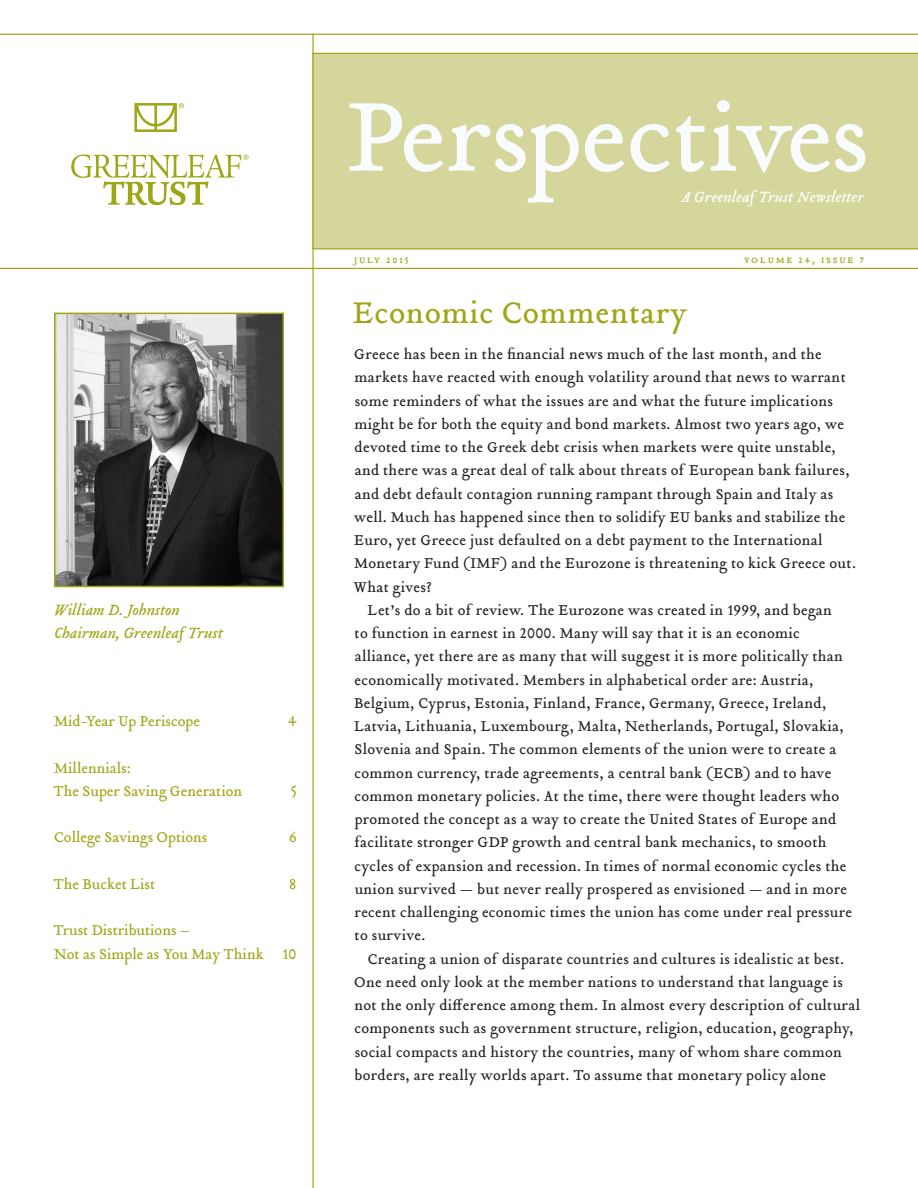
<style>
.page{position:relative;width:918px;height:1188px;background:#fff}
.page>*{position:absolute;margin:0;border:0;box-sizing:border-box;transform-origin:0 0}
.Economic_Commentary{font:33px "Tribute Roman";letter-spacing:.015em;color:#9ea615}
.Bill_Johnston_photo{font:italic 16.5px "Tribute";letter-spacing:-.005em;color:#9ea615}
.t1{font:italic 16.5px "Tribute";letter-spacing:-.005em;color:#fff}
.Article_Body_Copy{font:15.75px/23.2px "Tribute Roman";letter-spacing:.015em;color:#231f20}
.Article_Body_1st_Par{font:15.75px/23.2px "Tribute Roman";letter-spacing:.015em;color:#231f20}
.TOC_Sidebar_Page_1{font:15.75px/23.2px "Tribute Roman";letter-spacing:-.005em;color:#9ea615}
.TOC_Sidebar_Page_1-2{font:12px "Tribute Roman Small Caps";letter-spacing:.145em;color:#9ea615}
</style>
<div class="page">
<div style="left:313px;top:54px;width:605px;height:195px;background:#d5d69c"></div>
<svg style="left:350px;top:103px;width:93px;height:69px"></svg>
<svg style="left:449px;top:124px;width:130px;height:79px"></svg>
<svg style="left:585px;top:124px;width:39px;height:48px"></svg>
<svg style="left:630px;top:124px;width:40px;height:48px"></svg>
<svg style="left:676px;top:116px;width:29px;height:56px"></svg>
<svg style="left:711px;top:100px;width:155px;height:73px"></svg>
<hr style="left:0;top:34px;width:918px;height:1px;background:#9ea615">
<hr style="left:0;top:268px;width:918px;height:1px;background:#9ea615">
<hr style="left:312px;top:34px;width:2px;height:1154px;background:#9ea615">
<hr style="left:312px;top:53px;width:606px;height:1px;background:#9ea615">
<hr style="left:312px;top:248px;width:606px;height:1px;background:#9ea615">
<div style="left:134px;top:103px;width:43px;height:29px;border:3px solid #9ea615"></div>
<svg style="left:71px;top:154px;width:177px;height:51px"></svg>
<svg style="left:134px;top:103px;width:50px;height:27px"></svg>
<img style="left:57px;top:316px;width:224px;height:268px">
<div style="left:54px;top:313px;width:230px;height:274px;border:2px solid #9ea615"></div>
<p class="Bill_Johnston_photo" style="left:54px;top:599px;width:127px">William D. Johnston</p>
<p class="Bill_Johnston_photo" style="left:54px;top:622px;width:170px">Chairman, Greenleaf Trust</p>
<p class="TOC_Sidebar_Page_1" style="left:54px;top:709px;width:147px">Mid-Year Up Periscope</p>
<p class="TOC_Sidebar_Page_1" style="left:288px;top:709px;width:10px">4</p>
<p class="TOC_Sidebar_Page_1" style="left:53px;top:756px;width:190px">Millennials:<br>The Super Saving Generation</p>
<p class="TOC_Sidebar_Page_1" style="left:291px;top:779px;width:8px">5</p>
<p class="TOC_Sidebar_Page_1" style="left:54px;top:826px;width:155px">College Savings Options</p>
<p class="TOC_Sidebar_Page_1" style="left:289px;top:826px;width:9px">6</p>
<p class="TOC_Sidebar_Page_1" style="left:53px;top:872px;width:103px">The Bucket List</p>
<p class="TOC_Sidebar_Page_1" style="left:289px;top:872px;width:9px">8</p>
<p class="TOC_Sidebar_Page_1" style="left:53px;top:919px;width:244px">Trust Distributions –<br>Not as Simple as You May Think 10</p>
<p class="t1" style="left:681px;top:185px;width:185px">A Greenleaf Trust Newsletter</p>
<p class="TOC_Sidebar_Page_1-2" style="left:354px;top:251px;width:56px">july 2015</p>
<p class="TOC_Sidebar_Page_1-2" style="left:744px;top:251px;width:122px">volume 24, issue 7</p>
<p class="Economic_Commentary" style="left:353px;top:290px;width:336px">Economic Commentary</p>
<p class="Article_Body_1st_Par" style="left:353px;top:342px;width:504px">Greece has been in the financial news much of the last month, and the markets have reacted with enough volatility around that news to warrant some reminders of what the issues are and what the future implications might be for both the equity and bond markets. Almost two years ago, we devoted time to the Greek debt crisis when markets were quite unstable, and there was a great deal of talk about threats of European bank failures, and debt default contagion running rampant through Spain and Italy as well. Much has happened since then to solidify EU banks and stabilize the Euro, yet Greece just defaulted on a debt payment to the International Monetary Fund (IMF) and the Eurozone is threatening to kick Greece out.<br>What gives?</p>
<p class="Article_Body_Copy" style="left:354px;top:598px;width:500px;text-indent:14px">Let’s do a bit of review. The Eurozone was created in 1999, and began<br>to function in earnest in 2000. Many will say that it is an economic alliance, yet there are as many that will suggest it is more politically than economically motivated. Members in alphabetical order are: Austria, Belgium, Cyprus, Estonia, Finland, France, Germany, Greece, Ireland, Latvia, Lithuania, Luxembourg, Malta, Netherlands, Portugal, Slovakia, Slovenia and Spain. The common elements of the union were to create a common currency, trade agreements, a central bank (ECB) and to have common monetary policies. At the time, there were thought leaders who promoted the concept as a way to create the United States of Europe and facilitate stronger GDP growth and central bank mechanics, to smooth cycles of expansion and recession. In times of normal economic cycles the union survived — but never really prospered as envisioned — and in more recent challenging economic times the union has come under real pressure to survive.</p>
<p class="Article_Body_Copy" style="left:354px;top:947px;width:507px;text-indent:14px">Creating a union of disparate countries and cultures is idealistic at best.<br>One need only look at the member nations to understand that language is not the only difference among them. In almost every description of cultural components such as government structure, religion, education, geography, social compacts and history the countries, many of whom share common borders, are really worlds apart. To assume that monetary policy alone</p>
</div>
